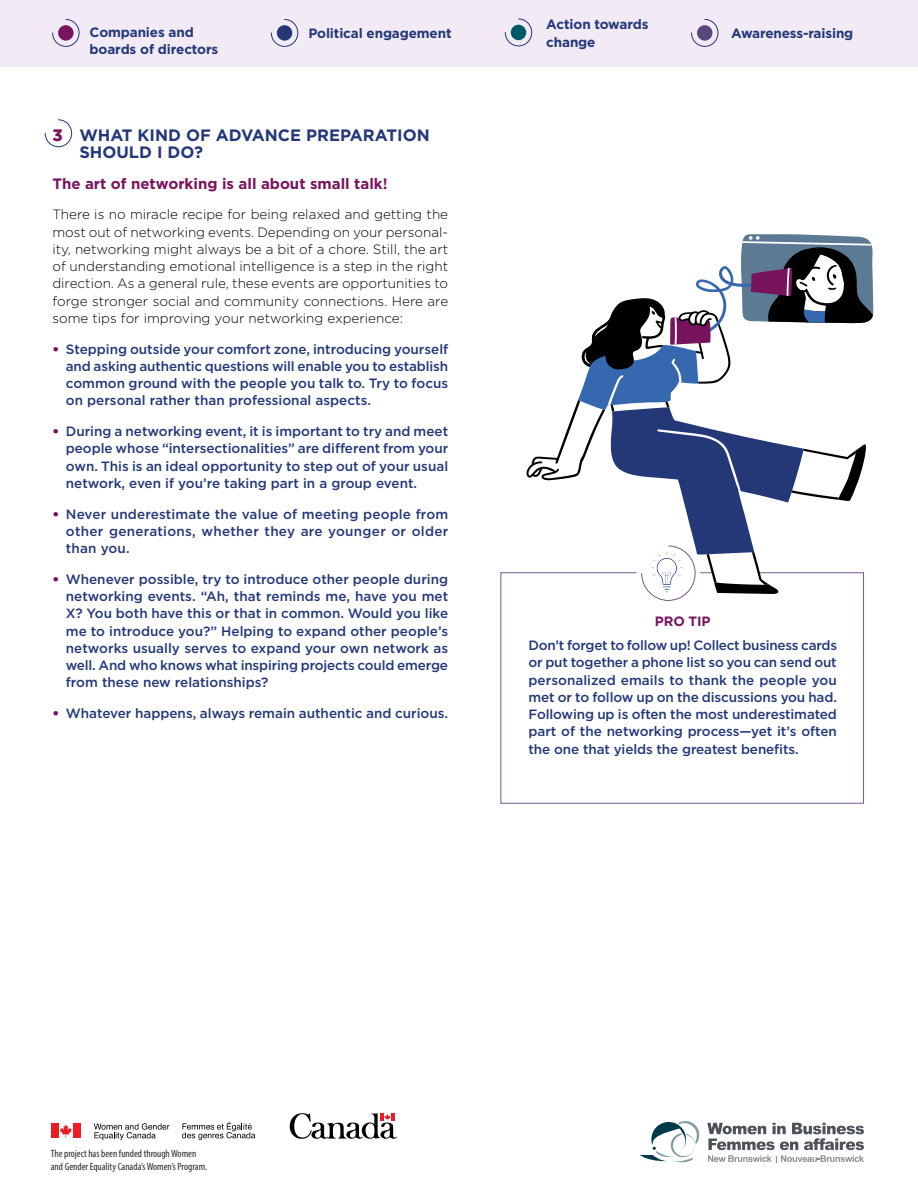
<style>
.page{position:relative;width:918px;height:1188px;background:#fff}
.page>*{position:absolute;margin:0;border:0;box-sizing:border-box;transform-origin:0 0}
.t1{font:700 16.5px/17.2px "Gotham";color:#243878}
.t2{font:700 15px "Gotham";color:#78145e}
.t3{font:500 13.5px/17.2px "Gotham";color:#243878;text-align:justify}
.t4{font:300 13.5px/17.2px "Gotham";color:#000;text-align:justify}
.t5{font:700 13.5px/17.2px "Gotham";letter-spacing:-.01em;color:#243878}
.t6{font:700 13.5px "Gotham";letter-spacing:-.01em;color:#78145e}
.t7{font:condensed 10.5px/12.6px "Myriad Pro";color:#292929}
.s1{font-weight:900;color:#78145e}
</style>
<div class="page">
<div style="left:0;top:0;width:918px;height:67px;background:#f2ebf5"></div>
<svg style="left:500px;top:572px;width:364px;height:232px"></svg>
<svg style="left:45px;top:119px;width:27px;height:28px"></svg>
<svg style="left:525px;top:234px;width:348px;height:380px"></svg>
<svg style="left:52px;top:19px;width:28px;height:28px"></svg>
<div style="left:58px;top:25px;width:16px;height:16px;background:#78145e;border-radius:50%"></div>
<svg style="left:271px;top:19px;width:27px;height:28px"></svg>
<div style="left:277px;top:25px;width:15px;height:16px;background:#243878;border-radius:50%"></div>
<svg style="left:691px;top:19px;width:27px;height:28px"></svg>
<div style="left:697px;top:25px;width:15px;height:16px;background:#57477a;border-radius:50%"></div>
<svg style="left:505px;top:18px;width:27px;height:28px"></svg>
<div style="left:511px;top:25px;width:15px;height:15px;background:#005969;border-radius:50%"></div>
<svg style="left:707px;top:1123px;width:157px;height:39px"></svg>
<svg style="left:640px;top:1121px;width:60px;height:42px"></svg>
<div style="left:73px;top:1123px;width:8px;height:15px;background:#ed1d23"></div>
<div style="left:51px;top:1123px;width:7px;height:15px;background:#ed1d23"></div>
<svg style="left:60px;top:1124px;width:12px;height:13px"></svg>
<svg style="left:182px;top:1122px;width:73px;height:18px"></svg>
<svg style="left:94px;top:1123px;width:76px;height:17px"></svg>
<svg style="left:289px;top:1113px;width:108px;height:26px"></svg>
<p class="t5" style="left:546px;top:16px;width:104px">Action towards change</p>
<p class="t5" style="left:90px;top:24px;width:130px">Companies and boards of directors</p>
<p class="t5" style="left:308px;top:25px;width:145px">Political engagement</p>
<p class="t5" style="left:731px;top:25px;width:124px">Awareness-raising</p>
<p class="t1" style="left:79px;top:126px;width:352px;text-indent:-27px"><span class="s1">3</span> WHAT KIND OF ADVANCE PREPARATION<br>SHOULD I DO?</p>
<p class="t2" style="left:52px;top:173px;width:337px">The art of networking is all about small talk!</p>
<p class="t4" style="left:52px;top:206px;width:397px">There is no miracle recipe for being relaxed and getting the most out of networking events. Depending on your personal&shy;ity, networking might always be a bit of a chore. Still, the art of understanding emotional intelligence is a step in the right direction. As a general rule, these events are opportunities to forge stronger social and community connections. Here are some tips for improving your networking experience:</p>
<p class="t3" style="left:66px;top:340px;width:384px;text-indent:-14px"><span class="s1">•</span> Stepping outside your comfort zone, introducing yourself and asking authentic questions will enable you to establish common ground with the people you talk to. Try to focus on personal rather than professional aspects.</p>
<p class="t3" style="left:66px;top:423px;width:384px;text-indent:-14px"><span class="s1">•</span> During a networking event, it is important to try and meet people whose “intersectionalities” are different from your own. This is an ideal opportunity to step out of your usual network, even if you’re taking part in a group event.</p>
<p class="t3" style="left:66px;top:505px;width:384px;text-indent:-14px"><span class="s1">•</span> Never underestimate the value of meeting people from other generations, whether they are younger or older than you.</p>
<p class="t3" style="left:66px;top:570px;width:384px;text-indent:-14px"><span class="s1">•</span> Whenever possible, try to introduce other people during networking events. “Ah, that reminds me, have you met X? You both have this or that in common. Would you like me to introduce you?” Helping to expand other people’s networks usually serves to expand your own network as well. And who knows what inspiring projects could emerge from these new relationships?</p>
<p class="t3" style="left:52px;top:705px;width:397px"><span class="s1">•</span> Whatever happens, always remain authentic and curious.</p>
<p class="t6" style="left:655px;top:612px;width:57px">PRO TIP</p>
<p class="t3" style="left:529px;top:637px;width:310px">Don’t forget to follow up! Collect business cards or put together a phone list so you can send out personalized emails to thank the people you met or to follow up on the discussions you had.<br>Following up is often the most underestimated part of the networking process—yet it’s often the one that yields the greatest benefits.</p>
<p class="t7" style="left:51px;top:1147px;width:158px">The project has been funded through Women and Gender Equality Canada’s Women’s Program.</p>
</div>
